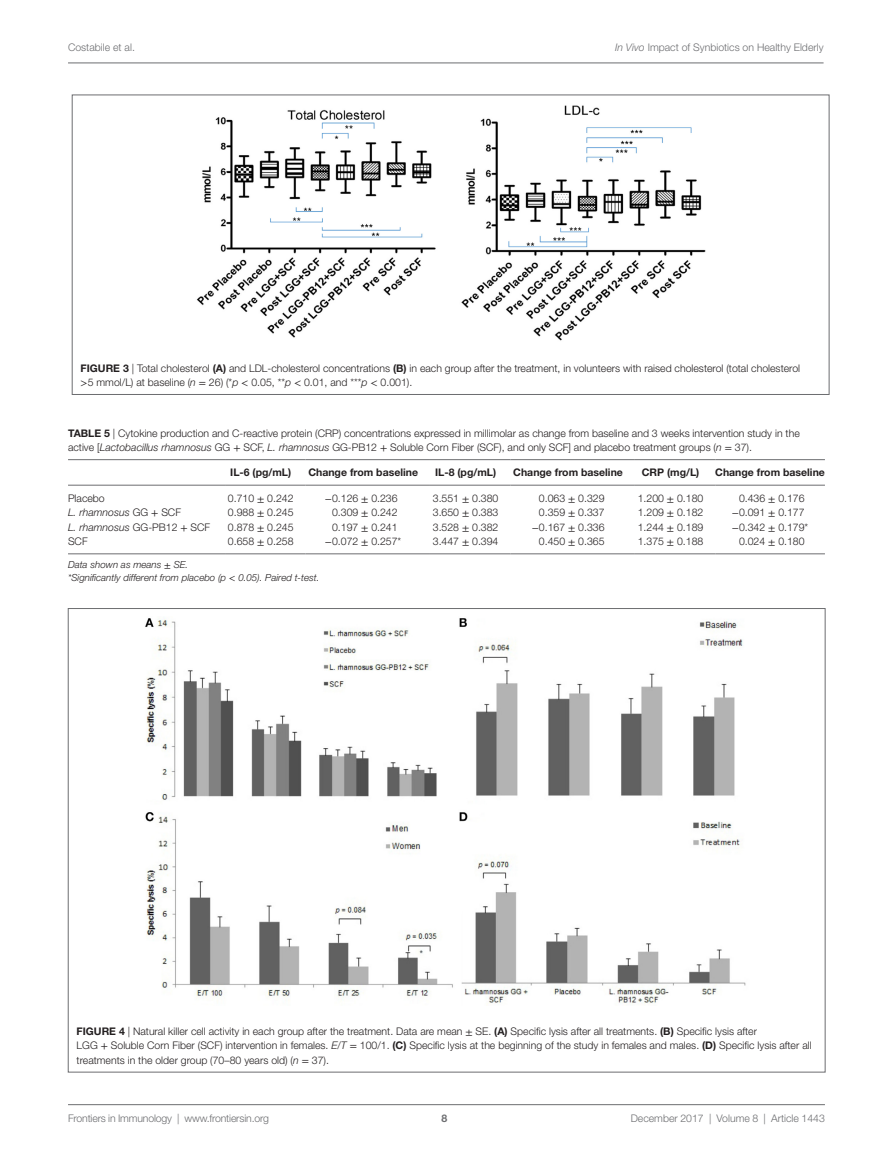
<style>
.page{position:relative;width:893px;height:1170px;background:#fff}
.page>*{position:absolute;margin:0;border:0;box-sizing:border-box;transform-origin:0 0}
.t1{font:300 10.5px/14.2px "Helvetica Neue LT Std";color:#231f20}
.t2{font:300 10.5px "Helvetica Neue LT Std";color:#6c6d70}
.t3{font:700 10.5px "Helvetica Neue LT Std";color:#231f20}
.t4{font:italic 300 10.5px "Helvetica Neue LT Std";color:#231f20}
.t5{font:700 10.5px "Helvetica Neue LT Std";color:#6c6d70}
.t6{font:italic 300 9.75px/13.5px "Helvetica Neue LT Std";color:#231f20}
.s1{font-style:italic}
.s2{font-weight:700}
.s3{font-family:"STIX General";font-weight:400}
.s4{font-style:normal}
.s5{font-family:"STIX General";font-weight:400;font-style:normal}
</style>
<div class="page">
<hr style="left:68px;top:459px;width:157px;height:1px;background:#6c6d70">
<hr style="left:68px;top:485px;width:157px;height:1px;background:#6c6d70">
<hr style="left:225px;top:459px;width:80px;height:1px;background:#6c6d70">
<hr style="left:225px;top:485px;width:80px;height:1px;background:#6c6d70">
<hr style="left:305px;top:459px;width:125px;height:1px;background:#6c6d70">
<hr style="left:305px;top:485px;width:125px;height:1px;background:#6c6d70">
<hr style="left:430px;top:459px;width:80px;height:1px;background:#6c6d70">
<hr style="left:430px;top:485px;width:80px;height:1px;background:#6c6d70">
<hr style="left:510px;top:459px;width:125px;height:1px;background:#6c6d70">
<hr style="left:510px;top:485px;width:125px;height:1px;background:#6c6d70">
<hr style="left:635px;top:459px;width:80px;height:1px;background:#6c6d70">
<hr style="left:635px;top:485px;width:80px;height:1px;background:#6c6d70">
<hr style="left:715px;top:459px;width:110px;height:1px;background:#6c6d70">
<hr style="left:715px;top:485px;width:110px;height:1px;background:#6c6d70">
<hr style="left:68px;top:553px;width:157px;height:1px;background:#6c6d70">
<hr style="left:225px;top:553px;width:80px;height:1px;background:#6c6d70">
<hr style="left:305px;top:553px;width:125px;height:1px;background:#6c6d70">
<hr style="left:430px;top:553px;width:80px;height:1px;background:#6c6d70">
<hr style="left:510px;top:553px;width:125px;height:1px;background:#6c6d70">
<hr style="left:635px;top:553px;width:80px;height:1px;background:#6c6d70">
<hr style="left:715px;top:553px;width:110px;height:1px;background:#6c6d70">
<img style="left:196px;top:105px;width:510px;height:236px">
<img style="left:145px;top:618px;width:601px;height:386px">
<hr style="left:68px;top:63px;width:756px;height:1px;background:#6c6d70">
<hr style="left:68px;top:1104px;width:757px;height:1px;background:#6c6d70">
<p class="t2" style="left:68px;top:41px;width:68px">Costabile et al.</p>
<p class="t2" style="left:615px;top:41px;width:210px"><span class="s1">In Vivo</span> Impact of Synbiotics on Healthy Elderly</p>
<p class="t1" style="left:81px;top:360px;width:721px"><span class="s2">FIGURE 3</span> | Total cholesterol <span class="s2">(A)</span> and LDL-cholesterol concentrations <span class="s2">(B)</span> in each group after the treatment, in volunteers with raised cholesterol (total cholesterol <span class="s3">&gt;</span>5 mmol/L) at baseline (<span class="s1">n</span> <span class="s3">=</span> 26) (*<span class="s1">p</span> <span class="s3">&lt;</span> 0.05, **<span class="s1">p</span> <span class="s3">&lt;</span> 0.01, and ***<span class="s1">p</span> <span class="s3">&lt;</span> 0.001).</p>
<p class="t1" style="left:68px;top:426px;width:733px"><span class="s2">TABLE 5</span> | Cytokine production and C-reactive protein (CRP) concentrations expressed in millimolar as change from baseline and 3 weeks intervention study in the active [<span class="s1">Lactobacillus rhamnosus</span> GG <span class="s3">+</span> SCF, <span class="s1">L. rhamnosus</span> GG-PB12 <span class="s3">+</span> Soluble Corn Fiber (SCF), and only SCF] and placebo treatment groups (<span class="s1">n</span> <span class="s3">=</span> 37).</p>
<p class="t3" style="left:230px;top:466px;width:63px">IL-6 (pg/mL)</p>
<p class="t3" style="left:308px;top:466px;width:111px">Change from baseline</p>
<p class="t3" style="left:435px;top:466px;width:63px">IL-8 (pg/mL)</p>
<p class="t3" style="left:513px;top:466px;width:111px">Change from baseline</p>
<p class="t3" style="left:642px;top:466px;width:59px">CRP (mg/L)</p>
<p class="t3" style="left:715px;top:466px;width:111px">Change from baseline</p>
<p class="t1" style="left:68px;top:490px;width:38px">Placebo</p>
<p class="t1" style="left:228px;top:491px;width:67px">0.710 <span class="s3">±</span> 0.242</p>
<p class="t1" style="left:325px;top:491px;width:74px"><span class="s3">−</span>0.126 <span class="s3">±</span> 0.236</p>
<p class="t1" style="left:433px;top:491px;width:67px">3.551 <span class="s3">±</span> 0.380</p>
<p class="t1" style="left:539px;top:491px;width:67px">0.063 <span class="s3">±</span> 0.329</p>
<p class="t1" style="left:638px;top:491px;width:67px">1.200 <span class="s3">±</span> 0.180</p>
<p class="t1" style="left:739px;top:491px;width:67px">0.436 <span class="s3">±</span> 0.176</p>
<p class="t4" style="left:68px;top:506px;width:114px">L. rhamnosus <span class="s4">GG</span> <span class="s5">+</span> <span class="s4">SCF</span></p>
<p class="t1" style="left:228px;top:505px;width:67px">0.988 <span class="s3">±</span> 0.245</p>
<p class="t1" style="left:332px;top:505px;width:67px">0.309 <span class="s3">±</span> 0.242</p>
<p class="t1" style="left:433px;top:505px;width:67px">3.650 <span class="s3">±</span> 0.383</p>
<p class="t1" style="left:539px;top:505px;width:67px">0.359 <span class="s3">±</span> 0.337</p>
<p class="t1" style="left:638px;top:505px;width:67px">1.209 <span class="s3">±</span> 0.182</p>
<p class="t1" style="left:732px;top:505px;width:74px"><span class="s3">−</span>0.091 <span class="s3">±</span> 0.177</p>
<p class="t4" style="left:68px;top:520px;width:144px">L. rhamnosus <span class="s4">GG-PB12</span> <span class="s5">+</span> <span class="s4">SCF</span></p>
<p class="t1" style="left:228px;top:519px;width:67px">0.878 <span class="s3">±</span> 0.245</p>
<p class="t1" style="left:332px;top:519px;width:67px">0.197 <span class="s3">±</span> 0.241</p>
<p class="t1" style="left:433px;top:519px;width:67px">3.528 <span class="s3">±</span> 0.382</p>
<p class="t1" style="left:532px;top:519px;width:74px"><span class="s3">−</span>0.167 <span class="s3">±</span> 0.336</p>
<p class="t1" style="left:638px;top:519px;width:67px">1.244 <span class="s3">±</span> 0.189</p>
<p class="t1" style="left:732px;top:519px;width:78px"><span class="s3">−</span>0.342 <span class="s3">±</span> 0.179*</p>
<p class="t1" style="left:68px;top:533px;width:21px">SCF</p>
<p class="t1" style="left:228px;top:533px;width:67px">0.658 <span class="s3">±</span> 0.258</p>
<p class="t1" style="left:325px;top:533px;width:78px"><span class="s3">−</span>0.072 <span class="s3">±</span> 0.257*</p>
<p class="t1" style="left:433px;top:533px;width:67px">3.447 <span class="s3">±</span> 0.394</p>
<p class="t1" style="left:539px;top:533px;width:67px">0.450 <span class="s3">±</span> 0.365</p>
<p class="t1" style="left:638px;top:533px;width:67px">1.375 <span class="s3">±</span> 0.188</p>
<p class="t1" style="left:739px;top:533px;width:67px">0.024 <span class="s3">±</span> 0.180</p>
<p class="t6" style="left:68px;top:557px;width:253px">Data shown as means <span class="s5">±</span> SE.<br>*Significantly different from placebo (p <span class="s5">&lt;</span> 0.05). Paired t-test.</p>
<p class="t1" style="left:77px;top:1023px;width:736px"><span class="s2">FIGURE 4</span> | Natural killer cell activity in each group after the treatment. Data are mean <span class="s3">±</span> SE. <span class="s2">(A)</span> Specific lysis after all treatments. <span class="s2">(B)</span> Specific lysis after<br>LGG <span class="s3">+</span> Soluble Corn Fiber (SCF) intervention in females. <span class="s1">E</span>/<span class="s1">T</span> <span class="s3">=</span> 100/1. <span class="s2">(C)</span> Specific lysis at the beginning of the study in females and males. <span class="s2">(D)</span> Specific lysis after all treatments in the older group (70–80 years old) (<span class="s1">n</span> <span class="s3">=</span> 37).</p>
<p class="t2" style="left:68px;top:1111px;width:203px">Frontiers in Immunology | www.frontiersin.org</p>
<p class="t2" style="left:631px;top:1111px;width:196px">December 2017 | Volume 8 | Article 1443</p>
<p class="t5" style="left:441px;top:1111px;width:7px">8</p>
</div>
